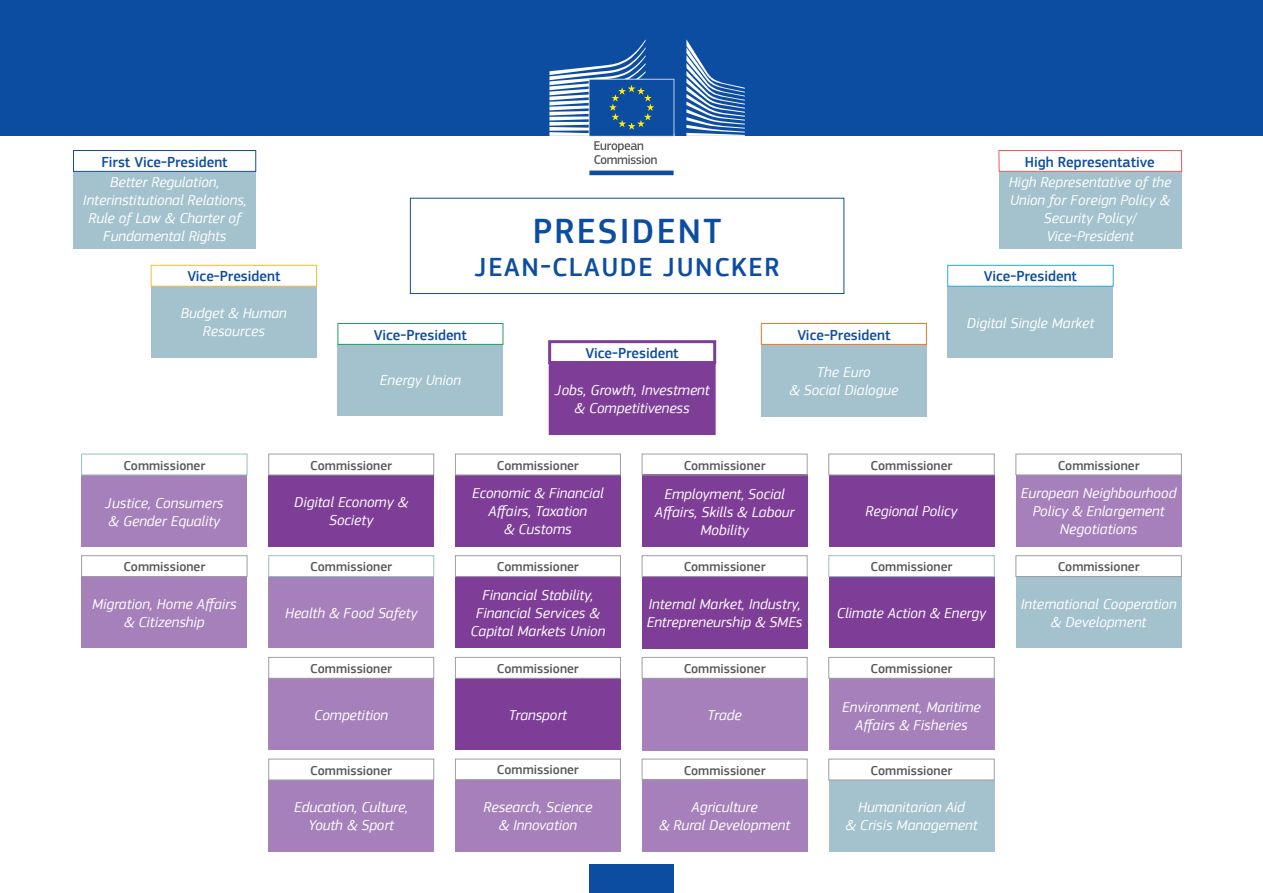
<style>
.page{position:relative;width:1263px;height:893px;background:#fff}
.page>*{position:absolute;margin:0;border:0;box-sizing:border-box;transform-origin:0 0}
.t1{font:500 36px "EC Square Sans Pro";letter-spacing:.06em;color:#0d4da1}
.t2{font:500 27px "EC Square Sans Pro";letter-spacing:.06em;color:#0d4da1}
.t3{font:italic 15px/18px "EC Square Sans Pro";color:#fff;text-align:center}
.t4{font:500 15px "EC Square Sans Pro";color:#0d4da1}
.t5{font:500 13.5px "EC Square Sans Pro";color:#57585a}
</style>
<div class="page">
<div style="left:0;top:0;width:1263px;height:136px;background:#0d4da1"></div>
<div style="left:589px;top:865px;width:85px;height:28px;background:#0d4da1"></div>
<svg style="left:686px;top:39px;width:59px;height:97px"></svg>
<svg style="left:549px;top:39px;width:125px;height:137px"></svg>
<div style="left:74px;top:172px;width:182px;height:76px;background:#a3c2cd"></div>
<div style="left:73px;top:150px;width:183px;height:22px;border:1px solid #0d4da1"></div>
<div style="left:999px;top:172px;width:182px;height:76px;background:#a3c2cd"></div>
<div style="left:999px;top:150px;width:183px;height:22px;border:1px solid #f05956"></div>
<div style="left:151px;top:286px;width:166px;height:72px;background:#a3c2cd"></div>
<div style="left:151px;top:265px;width:166px;height:21px;border:1px solid #fdb931"></div>
<div style="left:338px;top:344px;width:165px;height:72px;background:#a3c2cd"></div>
<div style="left:338px;top:323px;width:165px;height:22px;border:1px solid #229e61"></div>
<div style="left:549px;top:362px;width:166px;height:72px;background:#7e3e98"></div>
<div style="left:549px;top:362px;width:167px;height:73px;border:2px solid #7e3e98"></div>
<div style="left:548px;top:340px;width:168px;height:24px;border:3px solid #7e3e98"></div>
<div style="left:761px;top:344px;width:166px;height:72px;background:#a3c2cd"></div>
<div style="left:761px;top:323px;width:166px;height:22px;border:1px solid #f47721"></div>
<div style="left:947px;top:286px;width:166px;height:72px;background:#a3c2cd"></div>
<div style="left:947px;top:265px;width:166px;height:21px;border:1px solid #20ace3"></div>
<div style="left:81px;top:475px;width:166px;height:72px;background:#a680ba"></div>
<div style="left:81px;top:454px;width:166px;height:21px;border:1px solid #95c2bc"></div>
<div style="left:81px;top:576px;width:166px;height:72px;background:#a680ba"></div>
<div style="left:81px;top:555px;width:166px;height:22px;border:1px solid #9d9fa2"></div>
<div style="left:268px;top:475px;width:166px;height:72px;background:#7e3e98"></div>
<div style="left:268px;top:454px;width:166px;height:21px;border:1px solid #9d9fa2"></div>
<div style="left:268px;top:678px;width:166px;height:72px;background:#a680ba"></div>
<div style="left:268px;top:657px;width:166px;height:21px;border:1px solid #9d9fa2"></div>
<div style="left:268px;top:780px;width:166px;height:72px;background:#a680ba"></div>
<div style="left:268px;top:759px;width:166px;height:21px;border:1px solid #9d9fa2"></div>
<div style="left:268px;top:576px;width:166px;height:72px;background:#a680ba"></div>
<div style="left:268px;top:555px;width:166px;height:22px;border:1px solid #95c2bc"></div>
<div style="left:455px;top:475px;width:166px;height:72px;background:#7e3e98"></div>
<div style="left:455px;top:454px;width:166px;height:21px;border:1px solid #9d9fa2"></div>
<div style="left:455px;top:678px;width:166px;height:72px;background:#7e3e98"></div>
<div style="left:455px;top:657px;width:166px;height:21px;border:1px solid #9d9fa2"></div>
<div style="left:455px;top:780px;width:166px;height:72px;background:#a680ba"></div>
<div style="left:455px;top:759px;width:166px;height:21px;border:1px solid #9d9fa2"></div>
<div style="left:455px;top:576px;width:166px;height:72px;background:#7e3e98"></div>
<div style="left:455px;top:555px;width:166px;height:22px;border:1px solid #9d9fa2"></div>
<div style="left:642px;top:475px;width:165px;height:72px;background:#7e3e98"></div>
<div style="left:642px;top:454px;width:165px;height:21px;border:1px solid #9d9fa2"></div>
<div style="left:642px;top:678px;width:165px;height:72px;background:#a680ba"></div>
<div style="left:642px;top:657px;width:165px;height:21px;border:1px solid #9d9fa2"></div>
<div style="left:642px;top:780px;width:165px;height:72px;background:#a680ba"></div>
<div style="left:642px;top:759px;width:165px;height:21px;border:1px solid #9d9fa2"></div>
<div style="left:642px;top:576px;width:165px;height:73px;background:#7e3e98"></div>
<div style="left:642px;top:555px;width:165px;height:22px;border:1px solid #9d9fa2"></div>
<div style="left:829px;top:475px;width:165px;height:72px;background:#7e3e98"></div>
<div style="left:829px;top:454px;width:165px;height:21px;border:1px solid #9d9fa2"></div>
<div style="left:829px;top:678px;width:165px;height:72px;background:#a680ba"></div>
<div style="left:829px;top:657px;width:165px;height:21px;border:1px solid #9d9fa2"></div>
<div style="left:829px;top:780px;width:165px;height:72px;background:#a3c2cd"></div>
<div style="left:829px;top:759px;width:165px;height:21px;border:1px solid #9d9fa2"></div>
<div style="left:829px;top:576px;width:165px;height:72px;background:#7e3e98"></div>
<div style="left:829px;top:555px;width:165px;height:22px;border:1px solid #95c2bc"></div>
<div style="left:1016px;top:475px;width:165px;height:72px;background:#a680ba"></div>
<div style="left:1016px;top:454px;width:165px;height:21px;border:1px solid #9d9fa2"></div>
<div style="left:1016px;top:576px;width:165px;height:72px;background:#a3c2cd"></div>
<div style="left:1016px;top:555px;width:165px;height:22px;border:1px solid #9d9fa2"></div>
<div style="left:410px;top:198px;width:434px;height:96px;border:1px solid #0d4da1"></div>
<p class="t4" style="left:102px;top:153px;width:128px">First Vice-President</p>
<p class="t4" style="left:1025px;top:153px;width:132px">High Representative</p>
<p class="t3" style="left:110px;top:174px;width:111px">Better Regulation,</p>
<p class="t3" style="left:83px;top:192px;width:165px">Interinstitutional Relations,</p>
<p class="t3" style="left:89px;top:210px;width:154px">Rule of Law &amp; Charter of<br>Fundamental Rights</p>
<p class="t4" style="left:187px;top:268px;width:95px">Vice-President</p>
<p class="t1" style="left:533px;top:210px;width:190px">PRESIDENT</p>
<p class="t2" style="left:475px;top:251px;width:306px">JEAN-CLAUDE JUNCKER</p>
<p class="t3" style="left:1009px;top:174px;width:164px">High Representative of the<br>Union for Foreign Policy &amp;<br>Security Policy/</p>
<p class="t3" style="left:1046px;top:228px;width:89px">Vice-President</p>
<p class="t4" style="left:984px;top:268px;width:95px">Vice-President</p>
<p class="t3" style="left:181px;top:305px;width:107px">Budget &amp; Human<br>Resources</p>
<p class="t4" style="left:374px;top:326px;width:95px">Vice-President</p>
<p class="t4" style="left:797px;top:326px;width:95px">Vice-President</p>
<p class="t3" style="left:967px;top:314px;width:129px">Digital Single Market</p>
<p class="t4" style="left:586px;top:344px;width:95px">Vice-President</p>
<p class="t3" style="left:380px;top:371px;width:83px">Energy Union</p>
<p class="t3" style="left:555px;top:382px;width:156px">Jobs, Growth, Investment</p>
<p class="t3" style="left:575px;top:400px;width:117px">&amp; Competitiveness</p>
<p class="t3" style="left:817px;top:363px;width:55px">The Euro</p>
<p class="t3" style="left:789px;top:381px;width:111px">&amp; Social Dialogue</p>
<p class="t5" style="left:123px;top:457px;width:83px">Commissioner</p>
<p class="t5" style="left:310px;top:457px;width:83px">Commissioner</p>
<p class="t5" style="left:497px;top:457px;width:83px">Commissioner</p>
<p class="t5" style="left:684px;top:457px;width:83px">Commissioner</p>
<p class="t5" style="left:870px;top:457px;width:83px">Commissioner</p>
<p class="t5" style="left:1058px;top:457px;width:83px">Commissioner</p>
<p class="t3" style="left:105px;top:494px;width:120px">Justice, Consumers</p>
<p class="t3" style="left:109px;top:512px;width:113px">&amp; Gender Equality</p>
<p class="t3" style="left:294px;top:493px;width:115px">Digital Economy &amp;<br>Society</p>
<p class="t3" style="left:472px;top:484px;width:133px">Economic &amp; Financial<br>Affairs, Taxation</p>
<p class="t3" style="left:504px;top:520px;width:69px">&amp; Customs</p>
<p class="t3" style="left:655px;top:485px;width:141px">Employment, Social<br>Affairs, Skills &amp; Labour<br>Mobility</p>
<p class="t3" style="left:865px;top:502px;width:94px">Regional Policy</p>
<p class="t3" style="left:1021px;top:484px;width:157px">European Neighbourhood<br>Policy &amp; Enlargement<br>Negotiations</p>
<p class="t5" style="left:123px;top:559px;width:83px">Commissioner</p>
<p class="t5" style="left:310px;top:559px;width:83px">Commissioner</p>
<p class="t5" style="left:497px;top:559px;width:83px">Commissioner</p>
<p class="t5" style="left:684px;top:559px;width:83px">Commissioner</p>
<p class="t5" style="left:870px;top:559px;width:83px">Commissioner</p>
<p class="t5" style="left:1058px;top:559px;width:83px">Commissioner</p>
<p class="t3" style="left:92px;top:595px;width:146px">Migration, Home Affairs</p>
<p class="t3" style="left:124px;top:613px;width:82px">&amp; Citizenship</p>
<p class="t3" style="left:285px;top:604px;width:134px">Health &amp; Food Safety</p>
<p class="t5" style="left:310px;top:661px;width:83px">Commissioner</p>
<p class="t3" style="left:314px;top:706px;width:75px">Competition</p>
<p class="t5" style="left:310px;top:762px;width:83px">Commissioner</p>
<p class="t3" style="left:294px;top:798px;width:115px">Education, Culture,</p>
<p class="t3" style="left:308px;top:816px;width:87px">Youth &amp; Sport</p>
<p class="t3" style="left:482px;top:586px;width:113px">Financial Stability,</p>
<p class="t3" style="left:476px;top:604px;width:125px">Financial Services &amp;</p>
<p class="t3" style="left:470px;top:622px;width:136px">Capital Markets Union</p>
<p class="t3" style="left:647px;top:595px;width:157px;text-align:left">Internal Market, Industry,<br>Entrepreneurship &amp; SMEs</p>
<p class="t3" style="left:837px;top:604px;width:151px">Climate Action &amp; Energy</p>
<p class="t3" style="left:1021px;top:595px;width:157px">International Cooperation</p>
<p class="t3" style="left:1051px;top:613px;width:97px">&amp; Development</p>
<p class="t5" style="left:497px;top:661px;width:83px">Commissioner</p>
<p class="t5" style="left:684px;top:661px;width:83px">Commissioner</p>
<p class="t5" style="left:870px;top:661px;width:83px">Commissioner</p>
<p class="t3" style="left:509px;top:706px;width:60px">Transport</p>
<p class="t3" style="left:707px;top:706px;width:36px">Trade</p>
<p class="t3" style="left:842px;top:698px;width:140px">Environment, Maritime<br>Affairs &amp; Fisheries</p>
<p class="t5" style="left:497px;top:762px;width:83px">Commissioner</p>
<p class="t5" style="left:684px;top:762px;width:83px">Commissioner</p>
<p class="t5" style="left:870px;top:762px;width:83px">Commissioner</p>
<p class="t3" style="left:484px;top:798px;width:110px">Research, Science</p>
<p class="t3" style="left:499px;top:816px;width:80px">&amp; Innovation</p>
<p class="t3" style="left:691px;top:798px;width:68px">Agriculture</p>
<p class="t3" style="left:659px;top:816px;width:133px">&amp; Rural Development</p>
<p class="t3" style="left:858px;top:798px;width:108px">Humanitarian Aid</p>
<p class="t3" style="left:845px;top:816px;width:134px">&amp; Crisis Management</p>
</div>
